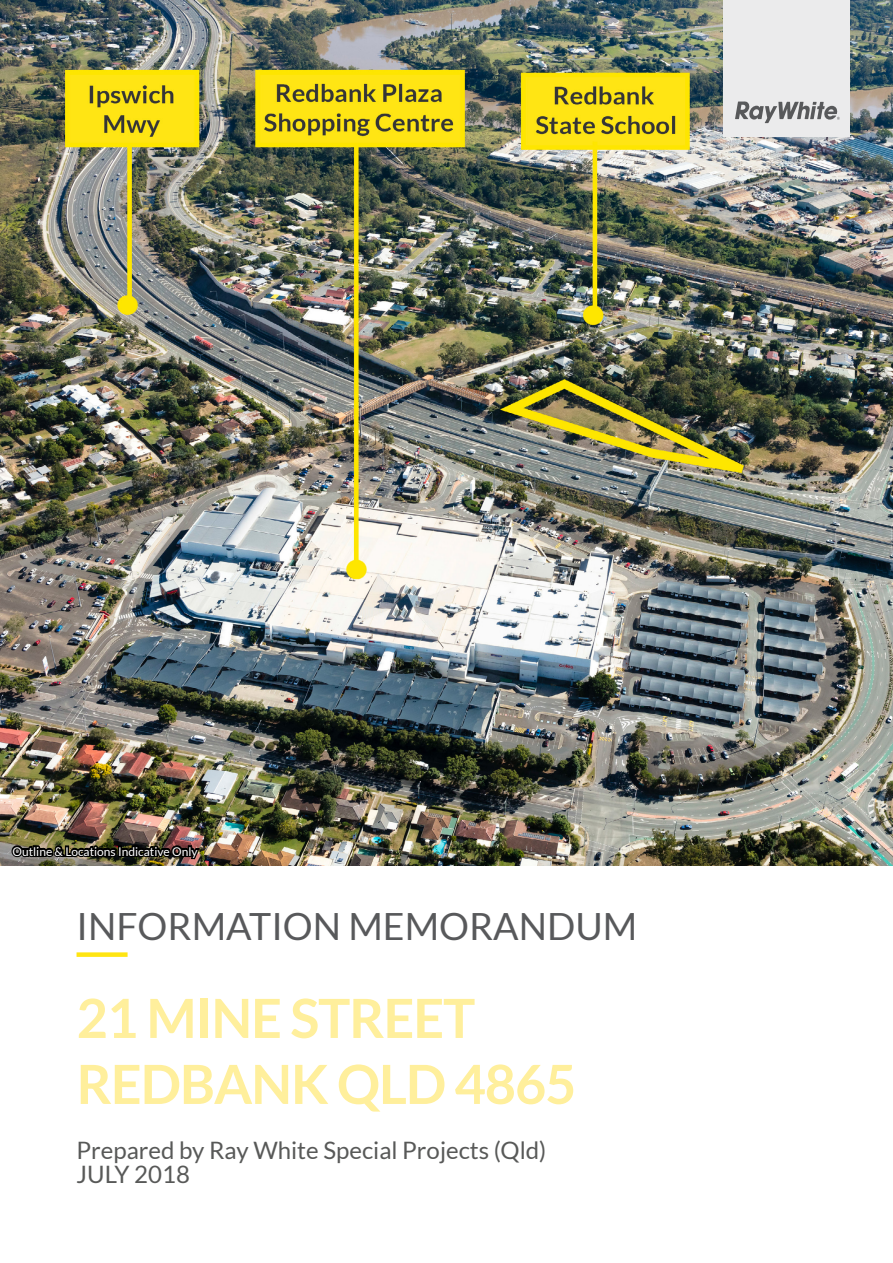
<style>
.page{position:relative;width:893px;height:1263px;background:#fff}
.page>*{position:absolute;margin:0;border:0;box-sizing:border-box;transform-origin:0 0}
.t1{font:700 54px/66px "Lato";letter-spacing:-.02em;color:#ffef9c}
.t2{font:37.5px "Lato";color:#58595b}
.t3{font:24px/24px "Lato";color:#585958}
.t4{font:12px "Lato";color:#fff}
</style>
<div class="page">
<img style="left:0;top:0;width:893px;height:865px">
<div style="left:77px;top:952px;width:51px;height:5px;background:#ffe512"></div>
<div style="left:723px;top:0;width:126px;height:136px;background:#ebebec"></div>
<svg style="left:735px;top:101px;width:105px;height:22px"></svg>
<img style="left:9px;top:802px;width:192px;height:64px">
<p class="t4" style="left:13px;top:844px;width:187px">Outline &amp; Locations Indicative Only</p>
<h2 class="t2" style="left:77px;top:905px;width:562px">INFORMATION MEMORANDUM</h2>
<h1 class="t1" style="left:77px;top:984px;width:501px">21 MINE STREET<br>REDBANK QLD 4865</h1>
<p class="t3" style="left:77px;top:1138px;width:471px">Prepared by Ray White Special Projects (Qld)<br>JULY 2018</p>
</div>
